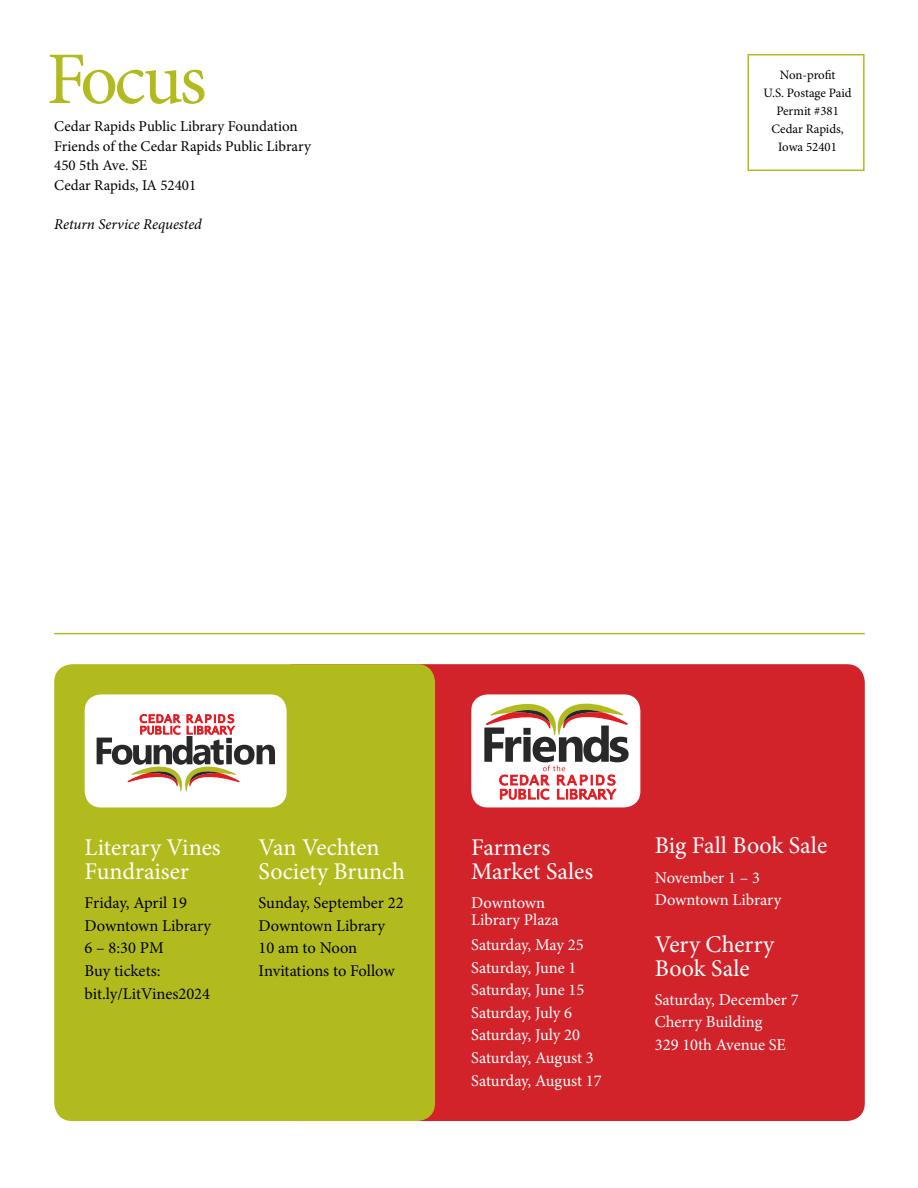
<style>
.page{position:relative;width:918px;height:1188px;background:#fff}
.page>*{position:absolute;margin:0;border:0;box-sizing:border-box;transform-origin:0 0}
.t1{font:74.25px "Minion Pro";letter-spacing:-.045em;color:#b2bb1e}
.t2{font:24px/24px "Minion Pro";color:#fff}
.t3{font:16.5px/22.5px "Minion Pro";color:#fff}
.t4{font:16.5px/22.5px "Minion Pro";color:#000}
.t5{font:15px/19.5px "Minion Pro";color:#000}
.t6{font:italic 15px "Minion Pro";letter-spacing:-.005em;color:#000}
.t7{font:12.9px/18px "Minion Pro";letter-spacing:-.005em;color:#000;text-align:center}
</style>
<div class="page">
<div style="left:276px;top:664px;width:589px;height:457px;background:#d2232a;border-radius:18px"></div>
<div style="left:748px;top:54px;width:117px;height:117px;border:2px solid #b2bb1e"></div>
<hr style="left:54px;top:633px;width:811px;height:1px;background:#b2bb1e">
<div style="left:54px;top:664px;width:381px;height:457px;background:#b2bb1e;border-radius:18px"></div>
<div style="left:471px;top:694px;width:169px;height:113px;background:#fff;border-radius:16px"></div>
<svg style="left:484px;top:704px;width:145px;height:96px"></svg>
<div style="left:85px;top:694px;width:202px;height:113px;background:#fff;border-radius:16px"></div>
<svg style="left:97px;top:714px;width:178px;height:78px"></svg>
<h1 class="t1" style="left:47px;top:30px;width:162px">Focus</h1>
<p class="t5" style="left:54px;top:117px;width:258px">Cedar Rapids Public Library Foundation<br>Friends of the Cedar Rapids Public Library<br>450 5th Ave. SE<br>Cedar Rapids, IA 52401</p>
<p class="t6" style="left:54px;top:214px;width:149px">Return Service Requested</p>
<p class="t7" style="left:764px;top:66px;width:90px">Non-profit<br>U.S. Postage Paid<br>Permit #381<br>Cedar Rapids,<br>Iowa 52401</p>
<h2 class="t2" style="left:85px;top:836px;width:138px">Literary Vines<br>Fundraiser</h2>
<p class="t4" style="left:85px;top:892px;width:128px">Friday, April 19<br>Downtown Library<br>6 – 8:30 PM<br>Buy tickets: bit.ly/LitVines2024</p>
<h2 class="t2" style="left:259px;top:836px;width:148px">Van Vechten<br>Society Brunch</h2>
<p class="t4" style="left:259px;top:892px;width:146px">Sunday, September 22<br>Downtown Library<br>10 am to Noon<br>Invitations to Follow</p>
<h2 class="t2" style="left:471px;top:836px;width:123px">Farmers<br>Market Sales</h2>
<p class="t3" style="left:471px;top:895px;width:89px;line-height:16.5px">Downtown<br>Library Plaza</p>
<p class="t3" style="left:471px;top:934px;width:132px">Saturday, May 25<br>Saturday, June 1<br>Saturday, June 15<br>Saturday, July 6<br>Saturday, July 20<br>Saturday, August 3<br>Saturday, August 17</p>
<h2 class="t2" style="left:655px;top:834px;width:174px">Big Fall Book Sale</h2>
<p class="t3" style="left:655px;top:866px;width:128px">November 1 – 3<br>Downtown Library</p>
<h2 class="t2" style="left:655px;top:932px;width:121px">Very Cherry<br>Book Sale</h2>
<p class="t3" style="left:655px;top:988px;width:145px">Saturday, December 7<br>Cherry Building<br>329 10th Avenue SE</p>
</div>
